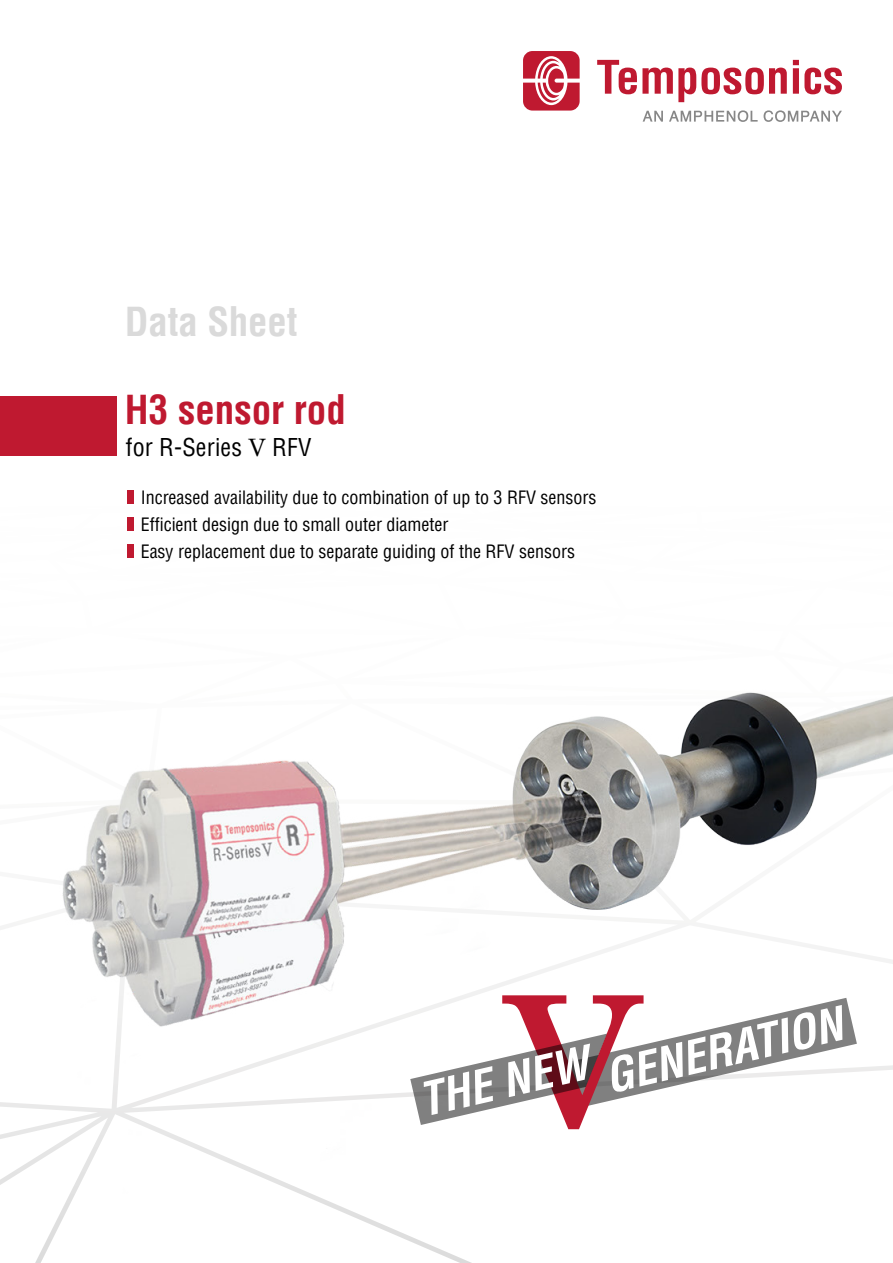
<style>
.page{position:relative;width:893px;height:1263px;background:#fff}
.page>*{position:absolute;margin:0;border:0;box-sizing:border-box;transform-origin:0 0}
.t1{font:700 181.5px "Century Schoolbook";color:#bf1930}
.t2{font:italic 700 condensed 45.3px "Helvetica LT Pro";color:#fff}
.t3{font:700 condensed 39px "Helvetica LT Pro";color:#bf1930}
.t4{font:700 condensed 39px "Helvetica LT Pro";letter-spacing:-.005em;color:#dadada}
.t5{font:condensed 24px "Helvetica LT Pro";letter-spacing:.01em;color:#000}
.t6{font:condensed 18px/27px "Helvetica LT Pro";color:#000}
.s1{font-family:"Century Schoolbook";font-stretch:normal}
</style>
<div class="page">
<div style="left:0;top:396px;width:116px;height:59px;background:#bf1930"></div>
<svg style="left:597px;top:60px;width:190px;height:42px"></svg>
<svg style="left:793px;top:60px;width:49px;height:34px"></svg>
<svg style="left:643px;top:111px;width:20px;height:11px"></svg>
<svg style="left:669px;top:110px;width:89px;height:12px"></svg>
<svg style="left:764px;top:110px;width:78px;height:12px"></svg>
<svg style="left:523px;top:51px;width:57px;height:60px"></svg>
<img style="left:14px;top:491px;width:879px;height:717px">
<h3 class="t4" style="left:125px;top:296px;width:174px">Data Sheet</h3>
<h3 class="t3" style="left:125px;top:384px;width:222px">H3 sensor rod</h3>
<h3 class="t5" style="left:126px;top:432px;width:187px">for R-Series <span class="s1">V</span> RFV</h3>
<p class="t6" style="left:141px;top:484px;width:457px">Increased availability due to combination of up to 3 RFV sensors<br>Efficient design due to small outer diameter<br>Easy replacement due to separate guiding of the RFV sensors</p>
<h1 class="t1" style="left:504px;top:920px;width:139px">V</h1>
<h2 class="t2" style="left:599px;top:1048px;width:243px;rotate:-13deg">GENERATION</h2>
<h2 class="t2" style="left:413px;top:1071px;width:174px;rotate:-13deg">THE NEW</h2>
</div>
